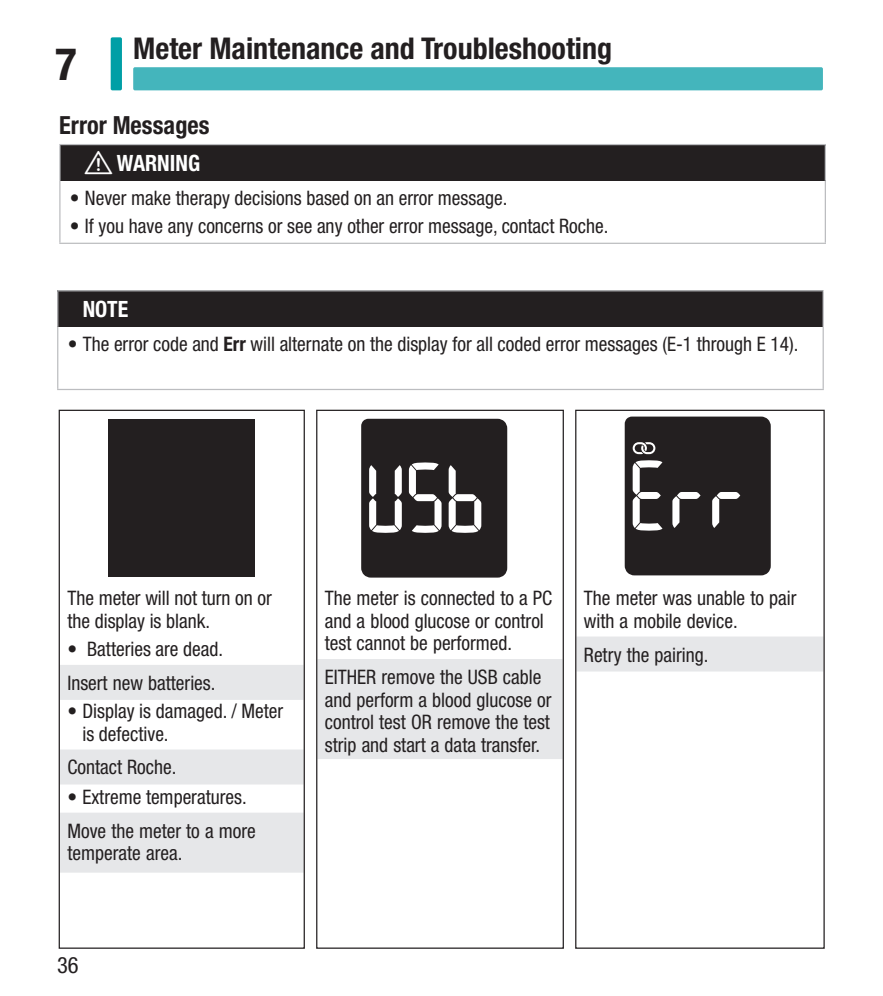
<style>
.page{position:relative;width:883px;height:996px;background:#fff}
.page>*{position:absolute;margin:0;border:0;box-sizing:border-box;transform-origin:0 0}
.t1{font:700 condensed 45px "Helvetica Neue LTW1 G";color:#231f20}
.t2{font:700 condensed 30px "Helvetica Neue LTW1 G";color:#231f20}
.t3{font:700 condensed 25px "Helvetica Neue LTW1 G";color:#231f20}
.t4{font:700 condensed 22.5px "Helvetica Neue LTW1 G";color:#fff}
.t5{font:condensed 22.5px "Helvetica Neue LTW1 G";color:#231f20}
.t6{font:condensed 20px/22.5px "Helvetica Neue LTW1 G";color:#231f20}
.s1{font-family:"Labeling Font V";font-weight:400;font-stretch:normal}
.s2{font-weight:700}
</style>
<div class="page">
<div style="left:111px;top:37px;width:11px;height:53px;background:#009fa6;border-radius:2px"></div>
<div style="left:133px;top:67px;width:689px;height:23px;background:#44b5bc;border-radius:2px"></div>
<div style="left:317px;top:659px;width:245px;height:100px;background:#e6e7e9"></div>
<div style="left:316px;top:410px;width:247px;height:539px;border:1px solid #231f20"></div>
<div style="left:60px;top:665px;width:243px;height:35px;background:#e6e7e9"></div>
<div style="left:60px;top:749px;width:243px;height:35px;background:#e6e7e9"></div>
<div style="left:60px;top:812px;width:243px;height:60px;background:#e6e7e9"></div>
<div style="left:59px;top:410px;width:246px;height:539px;border:1px solid #231f20"></div>
<div style="left:576px;top:636px;width:247px;height:35px;background:#e6e7e9"></div>
<div style="left:575px;top:410px;width:249px;height:539px;border:1px solid #231f20"></div>
<div style="left:60px;top:145px;width:764px;height:36px;background:#231f20"></div>
<hr style="left:59px;top:144px;width:766px;height:1px;background:#bcbdc0">
<hr style="left:59px;top:145px;width:1px;height:36px;background:#bcbdc0">
<hr style="left:824px;top:145px;width:1px;height:36px;background:#bcbdc0">
<hr style="left:59px;top:181px;width:1px;height:62px;background:#bcbdc0">
<hr style="left:824px;top:181px;width:1px;height:62px;background:#bcbdc0">
<hr style="left:59px;top:243px;width:766px;height:1px;background:#bcbdc0">
<div style="left:108px;top:419px;width:147px;height:157px;background:#231f20"></div>
<svg style="left:361px;top:419px;width:146px;height:158px;background:#3c3939"></svg>
<svg style="left:624px;top:416px;width:146px;height:159px;background:#353132"></svg>
<div style="left:58px;top:291px;width:764px;height:36px;background:#231f20"></div>
<hr style="left:57px;top:290px;width:766px;height:1px;background:#bcbdc0">
<hr style="left:57px;top:291px;width:1px;height:36px;background:#bcbdc0">
<hr style="left:822px;top:291px;width:1px;height:36px;background:#bcbdc0">
<hr style="left:57px;top:327px;width:1px;height:62px;background:#bcbdc0">
<hr style="left:822px;top:327px;width:1px;height:62px;background:#bcbdc0">
<hr style="left:57px;top:389px;width:766px;height:1px;background:#bcbdc0">
<h1 class="t1" style="left:55px;top:37px;width:23px">7</h1>
<h2 class="t2" style="left:133px;top:30px;width:480px">Meter Maintenance and Troubleshooting</h2>
<p class="t3" style="left:59px;top:110px;width:152px">Error Messages</p>
<p class="t4" style="left:85px;top:149px;width:117px"><span class="s1">w</span> WARNING</p>
<p class="t6" style="left:70px;top:187px;width:439px">• Never make therapy decisions based on an error message.</p>
<p class="t6" style="left:70px;top:215px;width:539px">• If you have any concerns or see any other error message, contact Roche.</p>
<p class="t4" style="left:83px;top:295px;width:47px">NOTE</p>
<p class="t6" style="left:68px;top:333px;width:732px">• The error code and <span class="s2">Err</span> will alternate on the display for all coded error messages (E-1 through E 14).</p>
<p class="t6" style="left:67px;top:587px;width:206px">The meter will not turn on or the display is blank.</p>
<p class="t6" style="left:67px;top:632px;width:157px;line-height:33.8px">• Batteries are dead.<br>Insert new batteries.</p>
<p class="t6" style="left:82px;top:700px;width:202px;text-indent:-15px">• Display is damaged. / Meter is defective.</p>
<p class="t6" style="left:67px;top:756px;width:110px">Contact Roche.</p>
<p class="t6" style="left:67px;top:780px;width:190px;line-height:33.8px">• Extreme temperatures.<br>Move the meter to a more</p>
<p class="t6" style="left:67px;top:842px;width:116px">temperate area.</p>
<p class="t5" style="left:57px;top:952px;width:23px">36</p>
<p class="t6" style="left:325px;top:587px;width:229px">The meter is connected to a PC and a blood glucose or control test cannot be performed.</p>
<p class="t6" style="left:325px;top:666px;width:228px">EITHER remove the USB cable and perform a blood glucose or control test OR remove the test strip and start a data transfer.</p>
<p class="t6" style="left:583px;top:587px;width:214px">The meter was unable to pair with a mobile device.</p>
<p class="t6" style="left:583px;top:643px;width:126px">Retry the pairing.</p>
</div>
